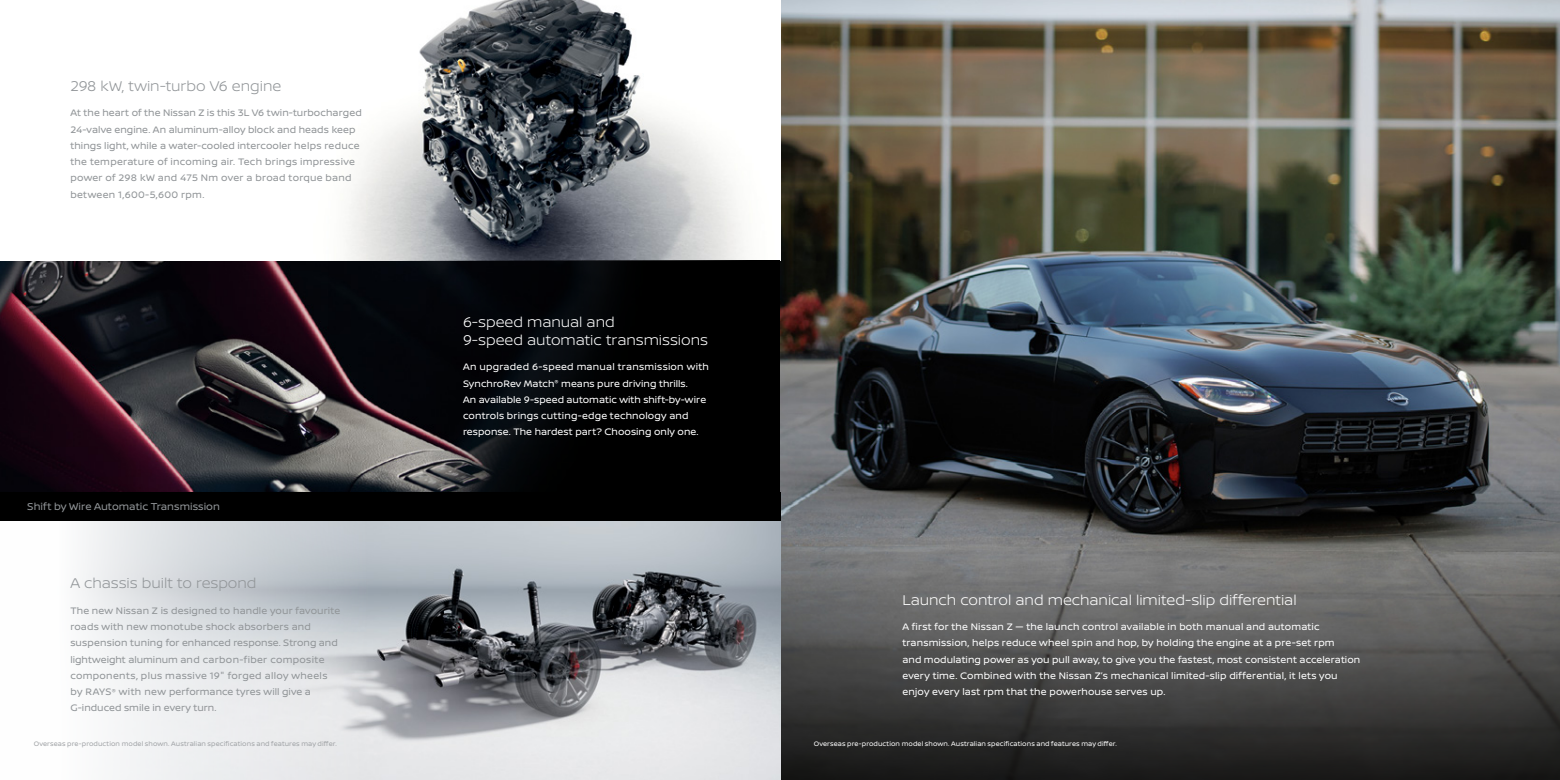
<style>
.page{position:relative;width:1560px;height:780px;background:#fff}
.page>*{position:absolute;margin:0;border:0;box-sizing:border-box;transform-origin:0 0}
.t1{font:300 15px/17.5px "Nissan Brand";letter-spacing:-.005em;color:#fff}
.t2{font:300 15px "Nissan Brand";letter-spacing:-.005em;color:#919598}
.t3{font:10.62px "Nissan Brand";color:#919598}
.t4{font:10px/16.2px "Nissan Brand";letter-spacing:.01em;color:#fff}
.t5{font:10px/16.2px "Nissan Brand";letter-spacing:.015em;color:#919598}
.t6{font:6.88px "Nissan Brand";letter-spacing:.015em;color:#a1a4a7}
.t7{font:6.88px "Nissan Brand";letter-spacing:.015em;color:#fff}
</style>
<div class="page">
<img style="left:0;top:261px;width:328px;height:231px">
<img style="left:780px;top:0;width:779px;height:490px">
<svg style="left:780px;top:490px;width:779px;height:290px;background:#4c4c4c"></svg>
<img style="left:346px;top:0;width:399px;height:260px">
<svg style="left:328px;top:260px;width:452px;height:232px;background:#0e0f11"></svg>
<img style="left:0;top:520px;width:780px;height:260px">
<div style="left:0;top:492px;width:780px;height:28px;background:#000"></div>
<h1 class="t2" style="left:70px;top:75px;width:212px">298 kW, twin-turbo V6 engine</h1>
<p class="t5" style="left:70px;top:104px;width:293px">At the heart of the Nissan Z is this 3L V6 twin-turbocharged 24-valve engine. An aluminum-alloy block and heads keep things light, while a water-cooled intercooler helps reduce the temperature of incoming air. Tech brings impressive power of 298 kW and 475 Nm over a broad torque band between 1,600-5,600 rpm.</p>
<p class="t3" style="left:27px;top:499px;width:194px">Shift by Wire Automatic Transmission</p>
<h1 class="t2" style="left:70px;top:572px;width:188px">A chassis built to respond</h1>
<p class="t5" style="left:70px;top:602px;width:271px">The new Nissan Z is designed to handle your favourite roads with new monotube shock absorbers and suspension tuning for enhanced response. Strong and lightweight aluminum and carbon-fiber composite components, plus massive 19" forged alloy wheels by RAYS<sup>®</sup> with new performance tyres will give a G-induced smile in every turn.</p>
<h1 class="t1" style="left:463px;top:313px;width:246px">6-speed manual and<br>9-speed automatic transmissions</h1>
<p class="t4" style="left:463px;top:358px;width:247px">An upgraded 6-speed manual transmission with SynchroRev Match<sup>®</sup> means pure driving thrills.<br>An available 9-speed automatic with shift-by-wire controls brings cutting-edge technology and response. The hardest part? Choosing only one.</p>
<h1 class="t1" style="left:902px;top:590px;width:395px">Launch control and mechanical limited-slip differential</h1>
<p class="t4" style="left:902px;top:618px;width:459px">A first for the Nissan Z — the launch control available in both manual and automatic transmission, helps reduce wheel spin and hop, by holding the engine at a pre-set rpm<br>and modulating power as you pull away, to give you the fastest, most consistent acceleration every time. Combined with the Nissan Z’s mechanical limited-slip differential, it lets you enjoy every last rpm that the powerhouse serves up.</p>
<p class="t6" style="left:34px;top:738px;width:304px">Overseas pre-production model shown. Australian specifications and features may differ.</p>
<p class="t7" style="left:813px;top:738px;width:304px">Overseas pre-production model shown. Australian specifications and features may differ.</p>
</div>
